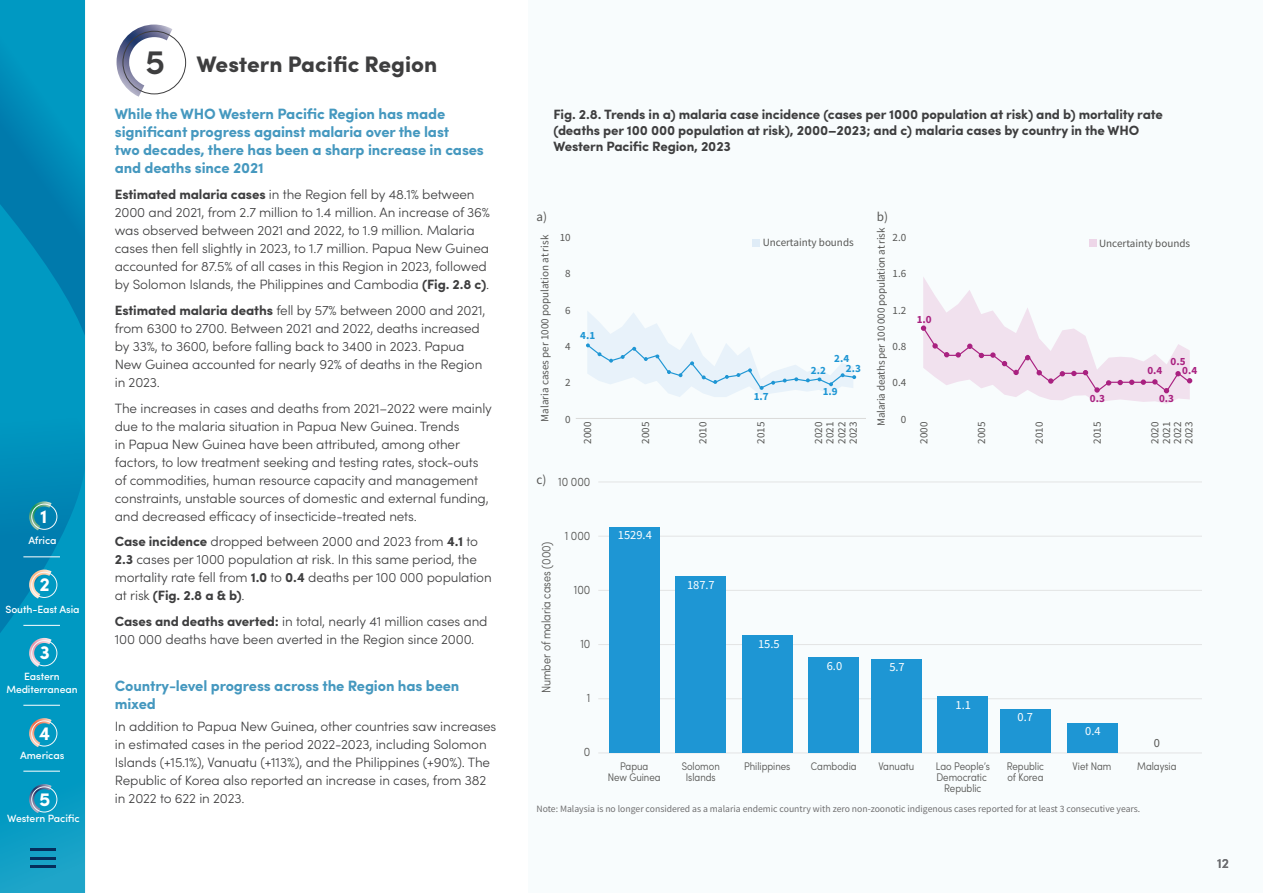
<style>
.page{position:relative;width:1263px;height:893px;background:#fff}
.page>*{position:absolute;margin:0;border:0;box-sizing:border-box;transform-origin:0 0}
.TOC_level_1{font:600 34.5px "Sofia Pro";color:#3e3e3f}
.Heading_2{font:900 22.5px "Sofia Pro";color:#3e3e3f}
.t1{font:700 19.05px "Sofia Pro";color:#fff}
.Body_text{font:700 15px/18px "Sofia Pro";letter-spacing:-.01em;color:#4598bf}
.Body_text-2{font:300 13.5px/18px "Sofia Pro";letter-spacing:-.01em;color:#3e3e3f}
.Body_text-3{font:700 13.5px/16.2px "Sofia Pro";letter-spacing:-.01em;color:#3e3e3f}
.t2{font:500 13.5px "Sofia Pro";color:#6c6d70}
.t3{font:13.05px "Source Sans Pro";color:#575755}
.t4{font:300 condensed 12.45px "Sofia Pro";color:#575755}
.t5{font:12.45px "Source Sans Pro";color:#fff}
.t6{font:12.45px "Source Sans Pro";color:#575755}
.t7{font:11.1px/11.6px "Source Sans Pro";color:#575755;text-align:justify}
.t8{font:300 condensed 11.1px/11.1px "Sofia Pro";color:#575755;text-align:center}
.t9{font:700 11.1px "Source Sans Pro";color:#1e96d4}
.t10{font:700 11.1px "Source Sans Pro";color:#a92180}
.t11{font:500 10.5px/12.6px "Sofia Pro";letter-spacing:-.01em;color:#fff;text-align:center}
.t12{font:9.6px "Source Sans Pro";color:#706f70}
.s1{font-weight:700}
</style>
<div class="page">
<hr style="left:159px;top:154px;width:74px;height:1px;background:#f5f9fb">
<div style="left:528px;top:0;width:735px;height:893px;background:#f8fcfd"></div>
<hr style="left:576px;top:418px;width:289px;height:1px;background:#dbdad9">
<div style="left:752px;top:239px;width:8px;height:7px;background:#dfecf7"></div>
<svg style="left:586px;top:311px;width:270px;height:86px"></svg>
<div style="left:1089px;top:239px;width:7px;height:8px;background:#edd6e8"></div>
<svg style="left:921px;top:277px;width:271px;height:127px"></svg>
<hr style="left:598px;top:753px;width:603px;height:1px;background:#e3e4e4">
<hr style="left:598px;top:482px;width:603px;height:1px;background:#e3e4e4">
<hr style="left:598px;top:536px;width:603px;height:1px;background:#e3e4e4">
<hr style="left:598px;top:644px;width:603px;height:1px;background:#e3e4e4">
<hr style="left:598px;top:698px;width:603px;height:1px;background:#e3e4e4">
<hr style="left:598px;top:590px;width:603px;height:1px;background:#e3e4e4">
<div style="left:609px;top:527px;width:51px;height:226px;background:#1e96d4"></div>
<div style="left:675px;top:577px;width:51px;height:176px;background:#1e96d4"></div>
<div style="left:742px;top:635px;width:51px;height:118px;background:#1e96d4"></div>
<div style="left:808px;top:658px;width:51px;height:95px;background:#1e96d4"></div>
<div style="left:871px;top:659px;width:51px;height:94px;background:#1e96d4"></div>
<div style="left:937px;top:697px;width:51px;height:56px;background:#1e96d4"></div>
<div style="left:1000px;top:710px;width:51px;height:43px;background:#1e96d4"></div>
<div style="left:1066px;top:723px;width:51px;height:30px;background:#1e96d4"></div>
<svg style="left:0;top:0;width:85px;height:893px;background:#0593bd"></svg>
<div style="left:32px;top:721px;width:25px;height:25px;border:1px solid #f5f9fb;border-radius:50%"></div>
<svg style="left:117px;top:25px;width:55px;height:72px"></svg>
<div style="left:123px;top:31px;width:63px;height:63px;border:1px solid #3e3e3f;border-radius:50%"></div>
<h3 class="t1" style="left:40px;top:502px;width:9px">1</h3>
<p class="t11" style="left:28px;top:534px;width:30px">Africa</p>
<h3 class="t1" style="left:39px;top:570px;width:12px">2</h3>
<p class="t11" style="left:5px;top:602px;width:76px">South-East Asia</p>
<h3 class="t1" style="left:39px;top:638px;width:12px">3</h3>
<p class="t11" style="left:6px;top:669px;width:73px">Eastern<br>Mediterranean</p>
<h3 class="t1" style="left:39px;top:718px;width:13px">4</h3>
<p class="t11" style="left:20px;top:748px;width:46px">Americas</p>
<h3 class="t1" style="left:39px;top:784px;width:13px">5</h3>
<p class="t11" style="left:7px;top:812px;width:74px">Western Pacific</p>
<p class="TOC_level_1" style="left:145px;top:36px;width:22px">5</p>
<p class="Heading_2" style="left:197px;top:46px;width:242px">Western Pacific Region</p>
<p class="Body_text" style="left:115px;top:104px;width:371px">While the WHO Western Pacific Region has made significant progress against malaria over the last<br>two decades, there has been a sharp increase in cases and deaths since 2021</p>
<p class="Body_text-2" style="left:115px;top:185px;width:377px"><span class="s1">Estimated malaria cases</span> in the Region fell by 48.1% between 2000 and 2021, from 2.7 million to 1.4 million. An increase of 36% was observed between 2021 and 2022, to 1.9 million. Malaria cases then fell slightly in 2023, to 1.7 million. Papua New Guinea accounted for 87.5% of all cases in this Region in 2023, followed by Solomon Islands, the Philippines and Cambodia <span class="s1">(Fig. 2.8 c)</span>.</p>
<p class="Body_text-2" style="left:115px;top:300px;width:372px"><span class="s1">Estimated malaria deaths</span> fell by 57% between 2000 and 2021, from 6300 to 2700. Between 2021 and 2022, deaths increased by 33%, to 3600, before falling back to 3400 in 2023. Papua New Guinea accounted for nearly 92% of deaths in the Region in 2023.</p>
<p class="Body_text-2" style="left:115px;top:398px;width:379px">The increases in cases and deaths from 2021–2022 were mainly due to the malaria situation in Papua New Guinea. Trends<br>in Papua New Guinea have been attributed, among other factors, to low treatment seeking and testing rates, stock-outs of commodities, human resource capacity and management constraints, unstable sources of domestic and external funding, and decreased efficacy of insecticide-treated nets.</p>
<p class="Body_text-2" style="left:115px;top:532px;width:378px"><span class="s1">Case incidence</span> dropped between 2000 and 2023 from <span class="s1">4.1</span> to <span class="s1">2.3</span> cases per 1000 population at risk. In this same period, the mortality rate fell from <span class="s1">1.0</span> to <span class="s1">0.4</span> deaths per 100 000 population at risk <span class="s1">(Fig. 2.8 a &amp; b)</span>.</p>
<p class="Body_text-2" style="left:115px;top:611px;width:374px"><span class="s1">Cases and deaths averted:</span> in total, nearly 41 million cases and<br>100 000 deaths have been averted in the Region since 2000.</p>
<p class="Body_text" style="left:115px;top:676px;width:346px">Country-level progress across the Region has been mixed</p>
<p class="Body_text-2" style="left:115px;top:717px;width:383px">In addition to Papua New Guinea, other countries saw increases in estimated cases in the period 2022-2023, including Solomon Islands (+15.1%), Vanuatu (+113%), and the Philippines (+90%). The Republic of Korea also reported an increase in cases, from 382 in 2022 to 622 in 2023.</p>
<p class="Body_text-3" style="left:553px;top:105px;width:611px">Fig. 2.8. Trends in a) malaria case incidence (cases per 1000 population at risk) and b) mortality rate (deaths per 100 000 population at risk), 2000–2023; and c) malaria cases by country in the WHO<br>Western Pacific Region, 2023</p>
<p class="t3" style="left:536px;top:208px;width:12px">a)</p>
<p class="t3" style="left:877px;top:208px;width:13px">b)</p>
<p class="t7" style="left:539px;top:422px;width:188px;rotate:-90deg">Malaria cases per 1000 population at risk</p>
<p class="t7" style="left:560px;top:232px;width:12px">10</p>
<p class="t7" style="left:565px;top:268px;width:7px">8</p>
<p class="t7" style="left:565px;top:304px;width:7px">6</p>
<p class="t7" style="left:565px;top:340px;width:7px">4</p>
<p class="t7" style="left:565px;top:377px;width:7px">2</p>
<p class="t7" style="left:565px;top:413px;width:7px">0</p>
<p class="t9" style="left:580px;top:328px;width:16px">4.1</p>
<p class="t7" style="left:763px;top:237px;width:93px">Uncertainty bounds</p>
<p class="t9" style="left:754px;top:388px;width:16px">1.7</p>
<p class="t9" style="left:811px;top:363px;width:16px">2.2</p>
<p class="t9" style="left:834px;top:351px;width:16px">2.4</p>
<p class="t9" style="left:846px;top:361px;width:16px">2.3</p>
<p class="t9" style="left:823px;top:384px;width:16px">1.9</p>
<p class="t7" style="left:582px;top:444px;width:23px;rotate:-90deg">2000</p>
<p class="t7" style="left:640px;top:444px;width:23px;rotate:-90deg">2005</p>
<p class="t7" style="left:697px;top:444px;width:23px;rotate:-90deg">2010</p>
<p class="t7" style="left:755px;top:444px;width:23px;rotate:-90deg">2015</p>
<p class="t7" style="left:813px;top:444px;width:23px;rotate:-90deg">2020<br>2021<br>2022<br>2023</p>
<p class="t7" style="left:875px;top:426px;width:200px;rotate:-90deg">Malaria deaths per 100 000 population at risk</p>
<p class="t7" style="left:892px;top:232px;width:15px">2.0</p>
<p class="t7" style="left:892px;top:268px;width:15px">1.6</p>
<p class="t7" style="left:892px;top:304px;width:15px">1.2</p>
<p class="t7" style="left:892px;top:340px;width:15px">0.8</p>
<p class="t7" style="left:892px;top:377px;width:15px">0.4</p>
<p class="t7" style="left:901px;top:413px;width:7px">0</p>
<p class="t10" style="left:917px;top:312px;width:16px">1.0</p>
<p class="t7" style="left:1099px;top:237px;width:93px">Uncertainty bounds</p>
<p class="t10" style="left:1090px;top:390px;width:16px">0.3</p>
<p class="t10" style="left:1147px;top:363px;width:16px">0.4</p>
<p class="t10" style="left:1170px;top:353px;width:16px">0.5</p>
<p class="t10" style="left:1182px;top:363px;width:16px">0.4</p>
<p class="t10" style="left:1159px;top:390px;width:16px">0.3</p>
<p class="t7" style="left:918px;top:444px;width:23px;rotate:-90deg">2000</p>
<p class="t7" style="left:976px;top:444px;width:23px;rotate:-90deg">2005</p>
<p class="t7" style="left:1033px;top:444px;width:23px;rotate:-90deg">2010</p>
<p class="t7" style="left:1091px;top:444px;width:23px;rotate:-90deg">2015</p>
<p class="t7" style="left:1149px;top:444px;width:23px;rotate:-90deg">2020<br>2021<br>2022<br>2023</p>
<p class="t3" style="left:536px;top:471px;width:11px">c)</p>
<p class="t4" style="left:558px;top:473px;width:34px">10 000</p>
<p class="t4" style="left:538px;top:693px;width:153px;rotate:-90deg">Number of malaria cases (000)</p>
<p class="t4" style="left:565px;top:528px;width:27px">1 000</p>
<p class="t4" style="left:574px;top:582px;width:18px">100</p>
<p class="t4" style="left:580px;top:636px;width:12px">10</p>
<p class="t4" style="left:587px;top:690px;width:5px">1</p>
<p class="t4" style="left:584px;top:744px;width:8px">0</p>
<p class="t5" style="left:618px;top:527px;width:35px">1529.4</p>
<p class="t5" style="left:687px;top:577px;width:29px">187.7</p>
<p class="t5" style="left:758px;top:636px;width:23px">15.5</p>
<p class="t5" style="left:827px;top:658px;width:17px">6.0</p>
<p class="t5" style="left:889px;top:659px;width:17px">5.7</p>
<p class="t5" style="left:956px;top:697px;width:17px">1.1</p>
<p class="t5" style="left:1017px;top:709px;width:17px">0.7</p>
<p class="t5" style="left:1085px;top:723px;width:17px">0.4</p>
<p class="t6" style="left:1154px;top:735px;width:8px">0</p>
<p class="t8" style="left:608px;top:760px;width:54px">Papua<br>New Guinea</p>
<p class="t8" style="left:936px;top:760px;width:55px">Lao People’s<br>Democratic<br>Republic</p>
<p class="t8" style="left:1007px;top:760px;width:39px;text-align:left">Republic of Korea</p>
<p class="t8" style="left:682px;top:760px;width:40px">Solomon</p>
<p class="t8" style="left:744px;top:760px;width:48px">Philippines</p>
<p class="t8" style="left:811px;top:760px;width:47px">Cambodia</p>
<p class="t8" style="left:878px;top:760px;width:37px">Vanuatu</p>
<p class="t8" style="left:686px;top:771px;width:31px">Islands</p>
<p class="t8" style="left:1072px;top:760px;width:40px">Viet Nam</p>
<p class="t8" style="left:1137px;top:760px;width:41px">Malaysia</p>
<p class="t12" style="left:536px;top:802px;width:605px">Note: Malaysia is no longer considered as a malaria endemic country with zero non-zoonotic indigenous cases reported for at least 3 consecutive years.</p>
<p class="t2" style="left:1217px;top:853px;width:13px">12</p>
</div>
